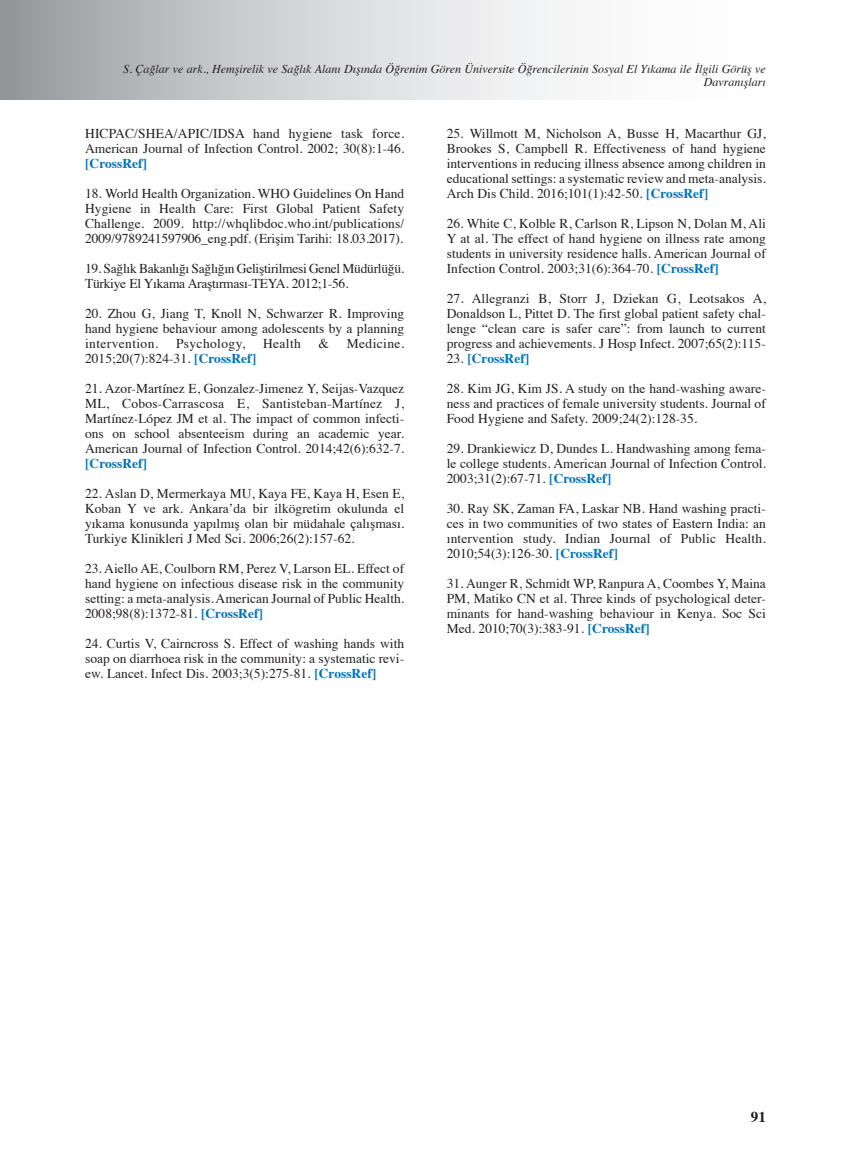
<style>
.page{position:relative;width:851px;height:1170px;background:#fff}
.page>*{position:absolute;margin:0;border:0;box-sizing:border-box;transform-origin:0 0}
.t1{font:700 15px "Times";color:#231f20}
.t2{font:13.5px/15px "Times";color:#231f20;text-align:justify}
.t3{font:13.5px/15px "Times";letter-spacing:-.02em;color:#231f20}
.t4{font:700 13.5px "Times";color:#0073bc}
.t5{font:13.5px "Times";letter-spacing:.03em;color:#231f20}
.t6{font:italic 12px/13.5px "Times";color:#231f20;text-align:right}
.s1{font-weight:700;color:#0073bc}
.s2{font-weight:400;color:#231f20}
</style>
<div class="page">
<svg style="left:0;top:0;width:558px;height:100px;background:#cccdcf"></svg>
<p class="t6" style="left:123px;top:61px;width:644px">S. Çağlar ve ark., Hemşirelik ve Sağlık Alanı Dışında Öğrenim Gören Üniversite Öğrencilerinin Sosyal El Yıkama ile İlgili Görüş ve<br>Davranışları</p>
<p class="t2" style="left:85px;top:124px;width:320px">HICPAC/SHEA/APIC/IDSA hand hygiene task force.<br>American Journal of Infection Control. 2002; 30(8):1-46.</p>
<p class="t4" style="left:85px;top:150px;width:63px">[CrossRef]</p>
<p class="t2" style="left:85px;top:184px;width:320px">18. World Health Organization. WHO Guidelines On Hand Hygiene in Health Care: First Global Patient Safety Challenge. 2009. http://whqlibdoc.who.int/publications/ 2009/9789241597906_eng.pdf. (Erişim Tarihi: 18.03.2017).</p>
<p class="t3" style="left:85px;top:259px;width:320px">19. Sağlık Bakanlığı Sağlığın Geliştirilmesi Genel Müdürlüğü.<br>Türkiye El Yıkama Araştırması-TEYA. 2012;1-56.</p>
<p class="t2" style="left:85px;top:304px;width:320px">20. Zhou G, Jiang T, Knoll N, Schwarzer R. Improving hand hygiene behaviour among adolescents by a planning intervention.</p>
<p class="t2" style="left:446px;top:124px;width:320px">25. Willmott M, Nicholson A, Busse H, Macarthur GJ, Brookes S, Campbell R. Effectiveness of hand hygiene interventions in reducing illness absence among children in educational settings: a systematic review and meta-analysis.<br>Arch Dis Child. 2016;101(1):42-50. <span class="s1">[CrossRef]</span></p>
<p class="t2" style="left:446px;top:214px;width:320px">26. White C, Kolble R, Carlson R, Lipson N, Dolan M, Ali Y at al. The effect of hand hygiene on illness rate among students in university residence halls. American Journal of Infection Control. 2003;31(6):364-70. <span class="s1">[CrossRef]</span></p>
<p class="t2" style="left:446px;top:289px;width:320px">27. Allegranzi B, Storr J, Dziekan G, Leotsakos A, Donaldson L, Pittet D. The first global patient safety chal&shy;lenge “clean care is safer care”: from launch to current progress and achievements. J Hosp Infect. 2007;65(2):115-</p>
<p class="t4" style="left:446px;top:345px;width:84px"><span class="s2">23.</span> [CrossRef]</p>
<p class="t2" style="left:446px;top:379px;width:320px">28. Kim JG, Kim JS. A study on the hand-washing aware&shy;ness and practices of female university students. Journal of Food Hygiene and Safety. 2009;24(2):128-35.</p>
<p class="t2" style="left:446px;top:439px;width:320px">29. Drankiewicz D, Dundes L. Handwashing among fema&shy;le college students. American Journal of Infection Control.<br>2003;31(2):67-71. <span class="s1">[CrossRef]</span></p>
<p class="t2" style="left:446px;top:499px;width:320px">30. Ray SK, Zaman FA, Laskar NB. Hand washing practi&shy;ces in two communities of two states of Eastern India: an ıntervention study. Indian Journal of Public Health.<br>2010;54(3):126-30. <span class="s1">[CrossRef]</span></p>
<p class="t2" style="left:446px;top:574px;width:320px">31. Aunger R, Schmidt WP, Ranpura A, Coombes Y, Maina PM, Matiko CN et al. Three kinds of psychological deter&shy;minants for hand-washing behaviour in Kenya. Soc Sci Med. 2010;70(3):383-91. <span class="s1">[CrossRef]</span></p>
<p class="t5" style="left:176px;top:331px;width:71px">Psychology,</p>
<p class="t2" style="left:263px;top:334px;width:39px">Health</p>
<p class="t2" style="left:318px;top:334px;width:12px">&amp;</p>
<p class="t5" style="left:347px;top:331px;width:59px">Medicine.</p>
<p class="t2" style="left:85px;top:349px;width:173px">2015;20(7):824-31. <span class="s1">[CrossRef]</span></p>
<p class="t2" style="left:85px;top:379px;width:320px">21. Azor-Martínez E, Gonzalez-Jimenez Y, Seijas-Vazquez ML, Cobos-Carrascosa E, Santisteban-Martínez J, Martínez-López JM et al. The impact of common infecti&shy;ons on school absenteeism during an academic year.<br>American Journal of Infection Control. 2014;42(6):632-7.</p>
<p class="t4" style="left:85px;top:450px;width:63px">[CrossRef]</p>
<p class="t2" style="left:85px;top:484px;width:320px">22. Aslan D, Mermerkaya MU, Kaya FE, Kaya H, Esen E, Koban Y ve ark. Ankara’da bir ilkögretim okulunda el yıkama konusunda yapılmış olan bir müdahale çalışması.<br>Turkiye Klinikleri J Med Sci. 2006;26(2):157-62.</p>
<p class="t2" style="left:85px;top:559px;width:320px">23. Aiello AE, Coulborn RM, Perez V, Larson EL. Effect of hand hygiene on infectious disease risk in the community setting: a meta-analysis. American Journal of Public Health.<br>2008;98(8):1372-81. <span class="s1">[CrossRef]</span></p>
<p class="t2" style="left:85px;top:634px;width:320px">24. Curtis V, Cairncross S. Effect of washing hands with soap on diarrhoea risk in the community: a systematic revi&shy;ew. Lancet. Infect Dis. 2003;3(5):275-81. <span class="s1">[CrossRef]</span></p>
<p class="t1" style="left:750px;top:1102px;width:16px">91</p>
</div>
